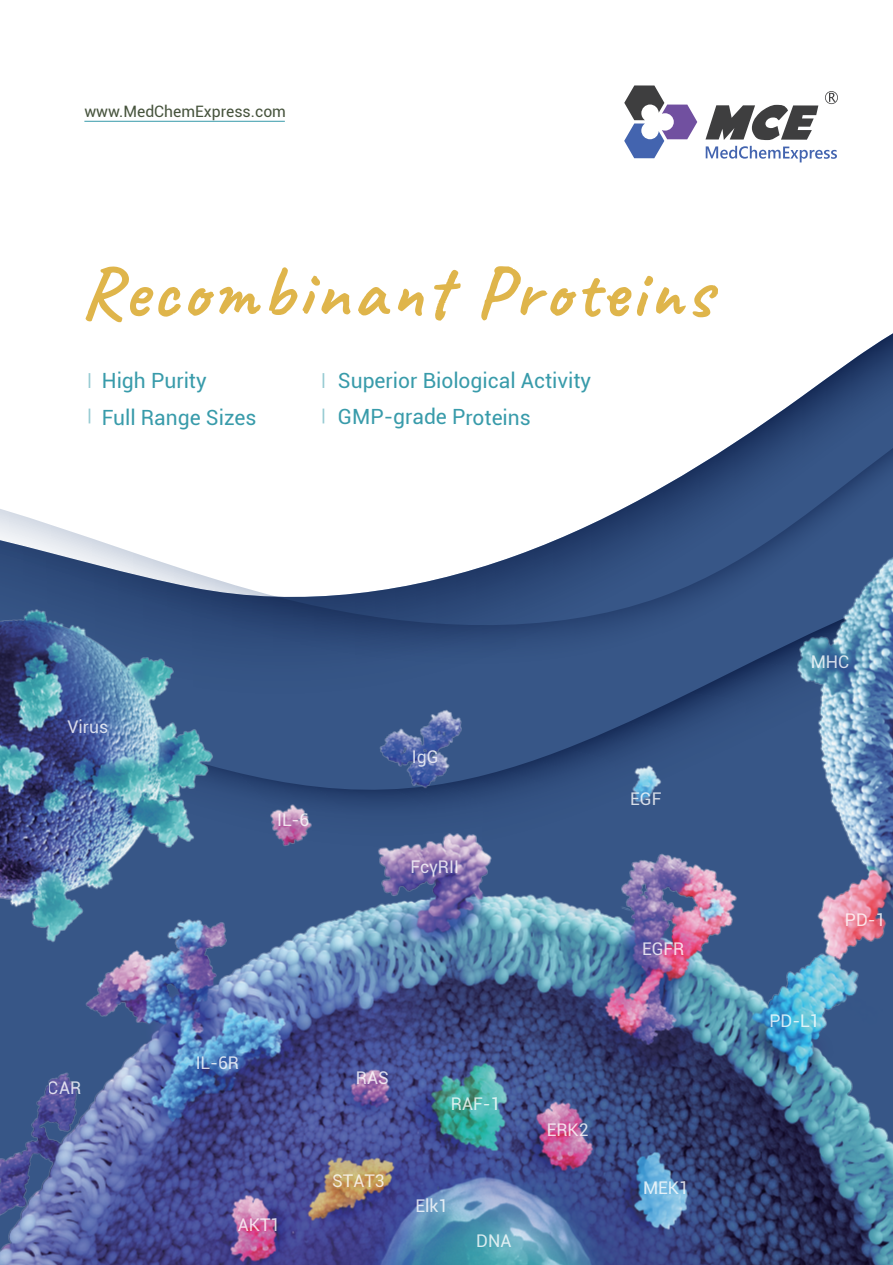
<style>
.page{position:relative;width:893px;height:1265px;background:#fff}
.page>*{position:absolute;margin:0;border:0;box-sizing:border-box;transform-origin:0 0}
.t1{font:73.5px "Caveat";letter-spacing:.05em;color:#dfb54b}
.t2{font:21px/36.4px "Roboto";color:#389baa}
.t3{font:17.5px "Roboto";color:#fff}
.t4{font:15.75px "Roboto";color:#46533c}
</style>
<div class="page">
<img style="left:0;top:104px;width:893px;height:1161px">
<svg style="left:705px;top:105px;width:113px;height:35px"></svg>
<svg style="left:624px;top:85px;width:73px;height:73px"></svg>
<svg style="left:825px;top:91px;width:13px;height:13px"></svg>
<svg style="left:706px;top:146px;width:131px;height:16px"></svg>
<svg style="left:89px;top:373px;width:1px;height:15px"></svg>
<svg style="left:89px;top:409px;width:1px;height:14px"></svg>
<svg style="left:323px;top:373px;width:1px;height:15px"></svg>
<svg style="left:323px;top:409px;width:1px;height:14px"></svg>
<hr style="left:84px;top:121px;width:201px;height:1px;background:#389baa">
<p class="t4" style="left:84px;top:100px;width:203px">www.MedChemExpress.com</p>
<h1 class="t1" style="left:80px;top:246px;width:633px">Recombinant Proteins</h1>
<p class="t2" style="left:102px;top:362px;width:156px">High Purity<br>Full Range Sizes</p>
<p class="t2" style="left:338px;top:362px;width:255px">Superior Biological Activity<br>GMP-grade Proteins</p>
<p class="t3" style="left:67px;top:714px;width:42px">Virus</p>
<p class="t3" style="left:48px;top:1075px;width:35px">CAR</p>
<p class="t3" style="left:277px;top:808px;width:34px">IL-6</p>
<p class="t3" style="left:412px;top:744px;width:28px">IgG</p>
<p class="t3" style="left:410px;top:855px;width:50px">FcγRII</p>
<p class="t3" style="left:196px;top:1051px;width:45px">IL-6R</p>
<p class="t3" style="left:238px;top:1212px;width:44px">AKT1</p>
<p class="t3" style="left:356px;top:1065px;width:34px">RAS</p>
<p class="t3" style="left:332px;top:1169px;width:54px">STAT3</p>
<p class="t3" style="left:451px;top:1092px;width:51px">RAF-1</p>
<p class="t3" style="left:415px;top:1194px;width:34px">Elk1</p>
<p class="t3" style="left:476px;top:1229px;width:37px">DNA</p>
<p class="t3" style="left:547px;top:1118px;width:43px">ERK2</p>
<p class="t3" style="left:630px;top:786px;width:33px">EGF</p>
<p class="t3" style="left:642px;top:936px;width:44px">EGFR</p>
<p class="t3" style="left:643px;top:1175px;width:47px">MEK1</p>
<p class="t3" style="left:811px;top:650px;width:40px">MHC</p>
<p class="t3" style="left:845px;top:908px;width:42px">PD-1</p>
<p class="t3" style="left:769px;top:1008px;width:52px">PD-L1</p>
</div>
